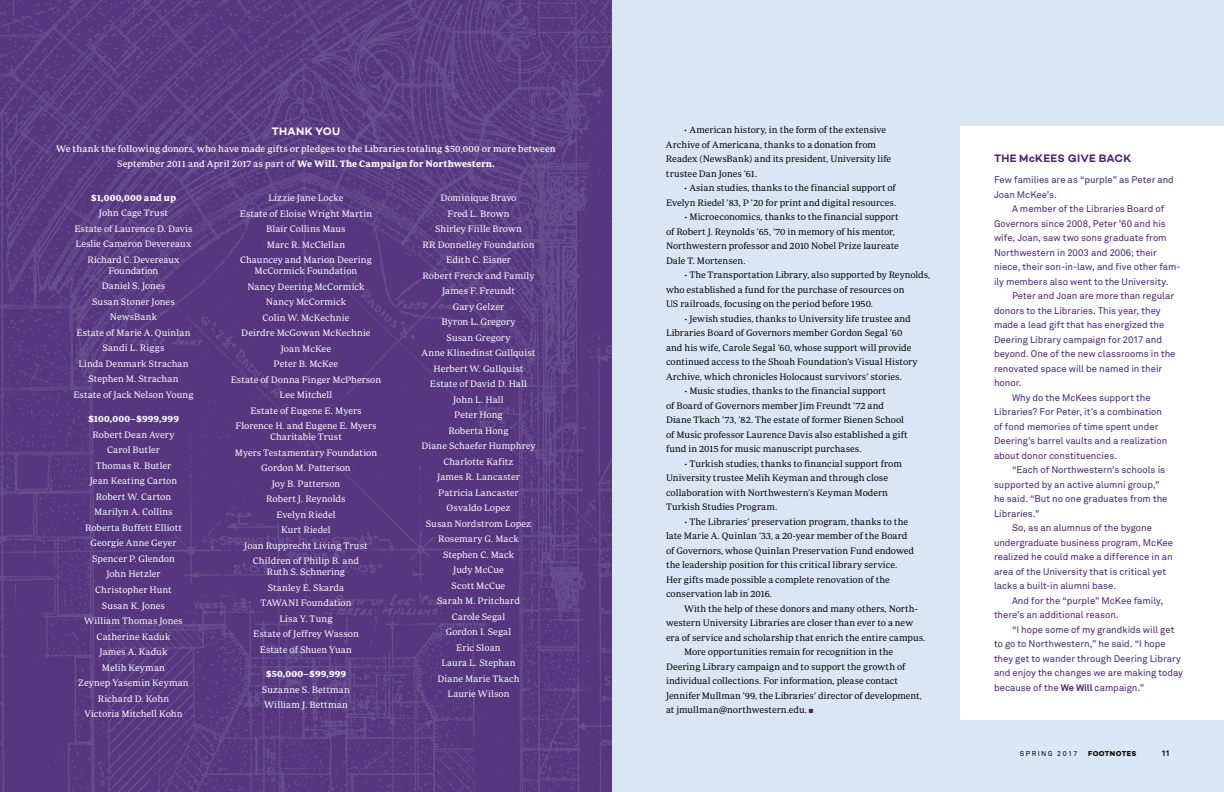
<style>
.page{position:relative;width:1224px;height:792px;background:#dbe6f5}
.page>*{position:absolute;margin:0;border:0;box-sizing:border-box;transform-origin:0 0}
.t1{font:600 11px "Campton";letter-spacing:.02em;color:#482475}
.t2{font:600 11px "Campton";letter-spacing:.025em;color:#fff}
.t3{font:9.5px/14.5px "Periodico Text Lg";color:#000}
.t4{font:9.5px/15.5px "Periodico Text Lg";letter-spacing:.005em;color:#fff;text-align:center}
.t5{font:9.5px/14.5px "Akkurat Pro";color:#482475}
.t6{font:9.5px/15px "Periodico Text";letter-spacing:.005em;color:#fff;text-align:center}
.t7{font:700 9.5px "Periodico Text";letter-spacing:.015em;color:#fff}
.t8{font:700 8px "Akkurat Pro";color:#000}
.t9{font:700 7.2px "Campton";letter-spacing:.05em;color:#000}
.t10{font:7px "Akkurat Pro";letter-spacing:.21em;color:#000}
.s1{font-weight:700}
.s2{color:#482475}
</style>
<div class="page">
<img style="left:0;top:0;width:612px;height:792px">
<div style="left:960px;top:126px;width:264px;height:594px;background:#fff"></div>
<p class="t2" style="left:272px;top:124px;width:70px">THANK YOU</p>
<p class="t6" style="left:56px;top:141px;width:501px">We thank the following donors, who have made gifts or pledges to the Libraries totaling $50,000 or more between<br>September 2011 and April 2017 as part of <span class="s1">We Will. The Campaign for Northwestern.</span></p>
<p class="t7" style="left:91px;top:192px;width:87px">$1,000,000 and up</p>
<p class="t4" style="left:74px;top:205px;width:120px">John Cage Trust<br>Estate of Laurence D. Davis<br>Leslie Cameron Devereaux<br>Richard C. Devereaux</p>
<p class="t4" style="left:73px;top:263px;width:122px">Foundation<br>Daniel S. Jones<br>Susan Stoner Jones<br>NewsBank<br>Estate of Marie A. Quinlan<br>Sandi L. Riggs<br>Linda Denmark Strachan<br>Stephen M. Strachan<br>Estate of Jack Nelson Young</p>
<p class="t7" style="left:88px;top:414px;width:92px">$100,000–$999,999</p>
<p class="t4" style="left:78px;top:427px;width:112px">Robert Dean Avery<br>Carol Butler<br>Thomas R. Butler<br>Jean Keating Carton<br>Robert W. Carton<br>Marilyn A. Collins<br>Roberta Buffett Elliott<br>Georgie Anne Geyer<br>Spencer P. Glendon<br>John Hetzler<br>Christopher Hunt<br>Susan K. Jones<br>William Thomas Jones<br>Catherine Kaduk<br>James A. Kaduk<br>Melih Keyman<br>Zeynep Yasemin Keyman<br>Richard D. Kohn<br>Victoria Mitchell Kohn</p>
<p class="t4" style="left:240px;top:190px;width:134px">Lizzie Jane Locke<br>Estate of Eloise Wright Martin<br>Blair Collins Maus<br>Marc R. McClellan<br>Chauncey and Marion Deering</p>
<p class="t4" style="left:231px;top:263px;width:152px">McCormick Foundation<br>Nancy Deering McCormick<br>Nancy McCormick<br>Colin W. McKechnie<br>Deirdre McGowan McKechnie<br>Joan McKee<br>Peter B. McKee<br>Estate of Donna Finger McPherson<br>Lee Mitchell<br>Estate of Eugene E. Myers<br>Florence H. and Eugene E. Myers</p>
<p class="t4" style="left:235px;top:429px;width:144px">Charitable Trust<br>Myers Testamentary Foundation<br>Gordon M. Patterson<br>Joy B. Patterson<br>Robert J. Reynolds<br>Evelyn Riedel<br>Kurt Riedel<br>Joan Rupprecht Living Trust<br>Children of Philip B. and</p>
<p class="t4" style="left:253px;top:564px;width:107px">Ruth S. Schnering<br>Stanley E. Skarda<br>TAWANI Foundation<br>Lisa Y. Tung<br>Estate of Jeffrey Wasson<br>Estate of Shuen Yuan</p>
<p class="t7" style="left:266px;top:668px;width:82px">$50,000–$99,999</p>
<p class="t4" style="left:262px;top:681px;width:89px;text-align:left">Suzanne S. Bettman<br>William J. Bettman</p>
<p class="t4" style="left:421px;top:190px;width:116px">Dominique Bravo<br>Fred L. Brown<br>Shirley Fiille Brown<br>RR Donnelley Foundation<br>Edith C. Eisner<br>Robert Frerck and Family<br>James F. Freundt<br>Gary Gelzer<br>Byron L. Gregory<br>Susan Gregory<br>Anne Klinedinst Gullquist<br>Herbert W. Gullquist<br>Estate of David D. Hall<br>John L. Hall<br>Peter Hong<br>Roberta Hong<br>Diane Schaefer Humphrey<br>Charlotte Kafitz<br>James R. Lancaster<br>Patricia Lancaster<br>Osvaldo Lopez<br>Susan Nordstrom Lopez<br>Rosemary G. Mack<br>Stephen C. Mack<br>Judy McCue<br>Scott McCue<br>Sarah M. Pritchard<br>Carole Segal<br>Gordon I. Segal<br>Eric Sloan<br>Laura L. Stephan<br>Diane Marie Tkach<br>Laurie Wilson</p>
<p class="t3" style="left:666px;top:123px;width:227px;text-indent:18px">• American history, in the form of the extensive Archive of Americana, thanks to a donation from Readex (NewsBank) and its president, University life trustee Dan Jones ’61.</p>
<p class="t3" style="left:666px;top:181px;width:232px;text-align:right">• Asian studies, thanks to the financial support of<br>Evelyn Riedel ’83, P ’20 for print and digital resources.</p>
<p class="t3" style="left:666px;top:210px;width:234px;text-indent:18px">• Microeconomics, thanks to the financial support of Robert J. Reynolds ’65, ’70 in memory of his mentor, Northwestern professor and 2010 Nobel Prize laureate Dale T. Mortensen.</p>
<p class="t3" style="left:666px;top:268px;width:266px;text-indent:18px">• The Transportation Library, also supported by Reynolds, who established a fund for the purchase of resources on<br>US railroads, focusing on the period before 1950.</p>
<p class="t3" style="left:666px;top:311px;width:253px;text-indent:18px">• Jewish studies, thanks to University life trustee and Libraries Board of Governors member Gordon Segal ’60 and his wife, Carole Segal ’60, whose support will provide continued access to the Shoah Foundation’s Visual History Archive, which chronicles Holocaust survivors’ stories.</p>
<p class="t3" style="left:666px;top:384px;width:243px;text-indent:18px">• Music studies, thanks to the financial support<br>of Board of Governors member Jim Freundt ’72 and Diane Tkach ’73, ’82. The estate of former Bienen School of Music professor Laurence Davis also established a gift fund in 2015 for music manuscript purchases.</p>
<p class="t3" style="left:666px;top:456px;width:237px;text-indent:18px">• Turkish studies, thanks to financial support from University trustee Melih Keyman and through close collaboration with Northwestern’s Keyman Modern Turkish Studies Program.</p>
<p class="t3" style="left:666px;top:514px;width:250px;text-indent:18px">• The Libraries’ preservation program, thanks to the late Marie A. Quinlan ’33, a 20-year member of the Board of Governors, whose Quinlan Preservation Fund endowed the leadership position for this critical library service.<br>Her gifts made possible a complete renovation of the conservation lab in 2016.</p>
<p class="t3" style="left:684px;top:601px;width:234px">With the help of these donors and many others, North-</p>
<p class="t3" style="left:666px;top:616px;width:249px">western University Libraries are closer than ever to a new</p>
<p class="t3" style="left:666px;top:630px;width:261px">era of service and scholarship that enrich the entire campus.</p>
<p class="t3" style="left:684px;top:645px;width:211px">More opportunities remain for recognition in the</p>
<p class="t3" style="left:666px;top:659px;width:241px">Deering Library campaign and to support the growth of</p>
<p class="t3" style="left:666px;top:674px;width:234px">individual collections. For information, please contact</p>
<p class="t3" style="left:666px;top:688px;width:257px">Jennifer Mullman ’99, the Libraries’ director of development,</p>
<p class="t3" style="left:666px;top:703px;width:149px">at jmullman@northwestern.edu. <span class="s2">■</span></p>
<p class="t1" style="left:994px;top:151px;width:139px">THE McKEES GIVE BACK</p>
<p class="t5" style="left:994px;top:173px;width:181px">Few families are as “purple” as Peter and<br>Joan McKee’s.</p>
<p class="t5" style="left:994px;top:202px;width:188px;text-indent:18px">A member of the Libraries Board of Governors since 2008, Peter ’60 and his wife, Joan, saw two sons graduate from Northwestern in 2003 and 2006; their niece, their son-in-law, and five other fam&shy;ily members also went to the University.</p>
<p class="t5" style="left:1012px;top:289px;width:164px">Peter and Joan are more than regular</p>
<p class="t5" style="left:994px;top:303px;width:168px">donors to the Libraries. This year, they</p>
<p class="t5" style="left:994px;top:318px;width:172px">made a lead gift that has energized the</p>
<p class="t5" style="left:994px;top:332px;width:170px">Deering Library campaign for 2017 and</p>
<p class="t5" style="left:994px;top:347px;width:183px">beyond. One of the new classrooms in the</p>
<p class="t5" style="left:994px;top:361px;width:170px">renovated space will be named in their</p>
<p class="t5" style="left:994px;top:376px;width:29px">honor.</p>
<p class="t5" style="left:1012px;top:390px;width:140px">Why do the McKees support the</p>
<p class="t5" style="left:994px;top:405px;width:170px">Libraries? For Peter, it’s a combination</p>
<p class="t5" style="left:994px;top:419px;width:166px">of fond memories of time spent under</p>
<p class="t5" style="left:994px;top:434px;width:175px">Deering’s barrel vaults and a realization</p>
<p class="t5" style="left:994px;top:448px;width:125px">about donor constituencies.</p>
<p class="t5" style="left:1012px;top:463px;width:155px">“Each of Northwestern’s schools is</p>
<p class="t5" style="left:994px;top:477px;width:167px">supported by an active alumni group,”</p>
<p class="t5" style="left:994px;top:492px;width:175px">he said. “But no one graduates from the</p>
<p class="t5" style="left:994px;top:506px;width:47px">Libraries.”</p>
<p class="t5" style="left:1012px;top:521px;width:141px">So, as an alumnus of the bygone</p>
<p class="t5" style="left:994px;top:535px;width:181px">undergraduate business program, McKee</p>
<p class="t5" style="left:994px;top:550px;width:180px">realized he could make a difference in an</p>
<p class="t5" style="left:994px;top:564px;width:174px">area of the University that is critical yet</p>
<p class="t5" style="left:994px;top:579px;width:124px">lacks a built-in alumni base.</p>
<p class="t5" style="left:1012px;top:593px;width:153px">And for the “purple” McKee family,</p>
<p class="t5" style="left:994px;top:608px;width:126px">there’s an additional reason.</p>
<p class="t5" style="left:1012px;top:622px;width:164px">“I hope some of my grandkids will get</p>
<p class="t5" style="left:994px;top:637px;width:173px">to go to Northwestern,” he said. “I hope</p>
<p class="t5" style="left:994px;top:651px;width:188px">they get to wander through Deering Library</p>
<p class="t5" style="left:994px;top:666px;width:190px">and enjoy the changes we are making today</p>
<p class="t5" style="left:994px;top:680px;width:152px">because of the <span class="s1">We Will</span> campaign.”</p>
<p class="t10" style="left:1020px;top:749px;width:59px">SPRING 2017</p>
<p class="t9" style="left:1088px;top:749px;width:50px">FOOTNOTES</p>
<p class="t8" style="left:1161px;top:748px;width:10px">11</p>
</div>
